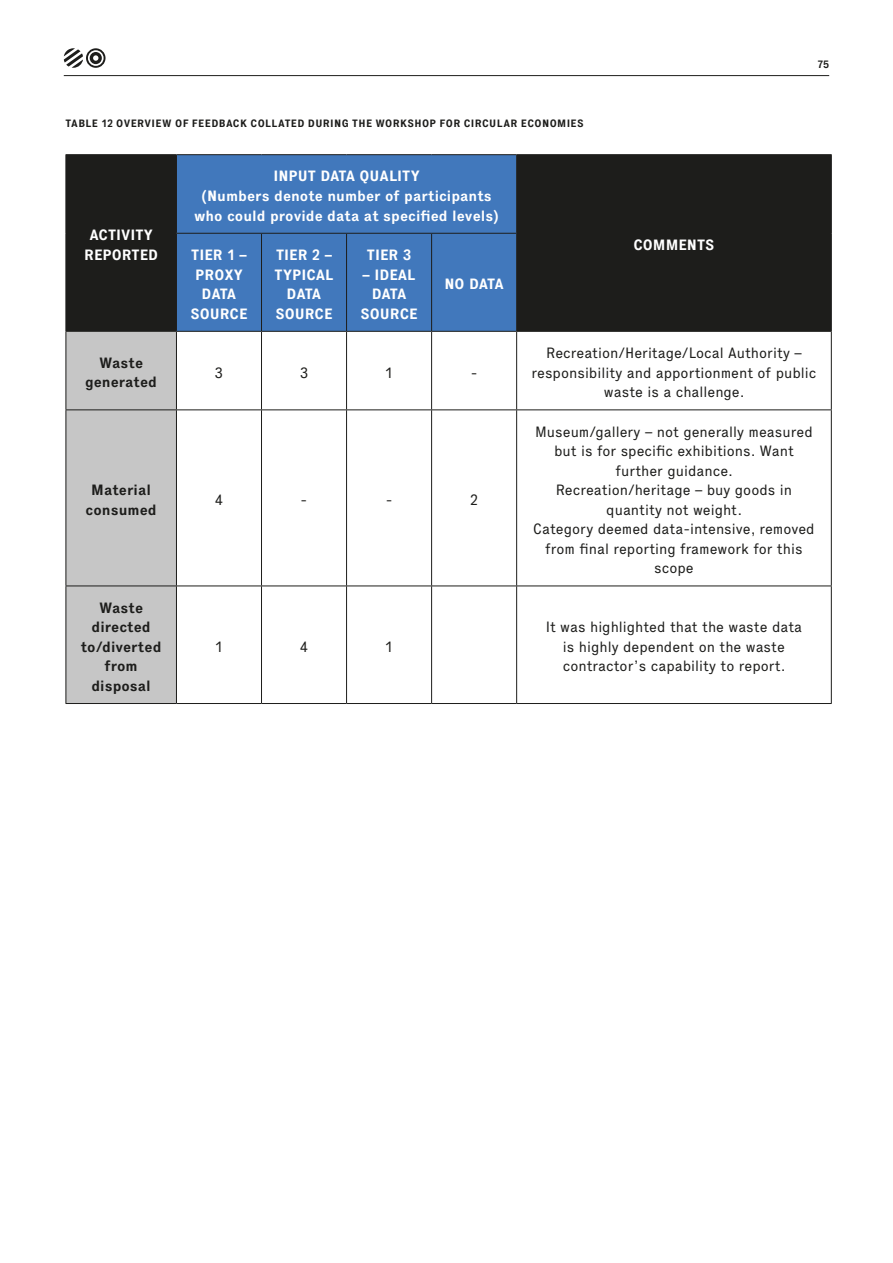
<style>
.page{position:relative;width:893px;height:1263px;background:#fff}
.page>*{position:absolute;margin:0;border:0;box-sizing:border-box;transform-origin:0 0}
.t1{font:14.7px/19.5px "Executive";color:#1d1d1b;text-align:center}
.t2{font:700 14.7px/19.5px "Executive";color:#fff;text-align:center}
.t3{font:700 14.7px/19.5px "Executive";color:#1d1d1b;text-align:center}
.t4{font:700 10.5px "Executive";letter-spacing:.035em;color:#1d1d1b}
</style>
<div class="page">
<hr style="left:64px;top:75px;width:765px;height:1px;background:#1d1d1b">
<svg style="left:64px;top:48px;width:42px;height:20px"></svg>
<div style="left:67px;top:155px;width:764px;height:176px;background:#1d1d1b"></div>
<div style="left:177px;top:155px;width:339px;height:176px;background:#4178bc"></div>
<div style="left:67px;top:332px;width:109px;height:371px;background:#c6c6c6"></div>
<hr style="left:66px;top:154px;width:110px;height:1px;background:#1d1d1b">
<hr style="left:66px;top:155px;width:1px;height:78px;background:#1d1d1b">
<hr style="left:66px;top:233px;width:1px;height:98px;background:#1d1d1b">
<hr style="left:176px;top:154px;width:85px;height:1px;background:#1d1d1b">
<hr style="left:176px;top:155px;width:1px;height:78px;background:#1d1d1b">
<hr style="left:261px;top:154px;width:86px;height:1px;background:#1d1d1b">
<hr style="left:347px;top:154px;width:85px;height:1px;background:#1d1d1b">
<hr style="left:432px;top:154px;width:85px;height:1px;background:#1d1d1b">
<hr style="left:517px;top:154px;width:315px;height:1px;background:#1d1d1b">
<hr style="left:516px;top:155px;width:1px;height:78px;background:#1d1d1b">
<hr style="left:831px;top:155px;width:1px;height:78px;background:#1d1d1b">
<hr style="left:831px;top:233px;width:1px;height:98px;background:#1d1d1b">
<hr style="left:176px;top:233px;width:85px;height:1px;background:#1d1d1b">
<hr style="left:176px;top:234px;width:1px;height:97px;background:#1d1d1b">
<hr style="left:261px;top:233px;width:86px;height:1px;background:#1d1d1b">
<hr style="left:261px;top:234px;width:1px;height:97px;background:#1d1d1b">
<hr style="left:347px;top:233px;width:85px;height:1px;background:#1d1d1b">
<hr style="left:346px;top:234px;width:1px;height:97px;background:#1d1d1b">
<hr style="left:432px;top:233px;width:85px;height:1px;background:#1d1d1b">
<hr style="left:431px;top:234px;width:1px;height:97px;background:#1d1d1b">
<hr style="left:516px;top:234px;width:1px;height:97px;background:#1d1d1b">
<hr style="left:66px;top:331px;width:110px;height:1px;background:#1d1d1b">
<hr style="left:66px;top:332px;width:1px;height:77px;background:#1d1d1b">
<hr style="left:176px;top:331px;width:85px;height:1px;background:#1d1d1b">
<hr style="left:176px;top:332px;width:1px;height:77px;background:#1d1d1b">
<hr style="left:261px;top:331px;width:86px;height:1px;background:#1d1d1b">
<hr style="left:261px;top:332px;width:1px;height:77px;background:#1d1d1b">
<hr style="left:347px;top:331px;width:85px;height:1px;background:#1d1d1b">
<hr style="left:346px;top:332px;width:1px;height:77px;background:#1d1d1b">
<hr style="left:432px;top:331px;width:85px;height:1px;background:#1d1d1b">
<hr style="left:431px;top:332px;width:1px;height:77px;background:#1d1d1b">
<hr style="left:517px;top:331px;width:315px;height:1px;background:#1d1d1b">
<hr style="left:516px;top:332px;width:1px;height:77px;background:#1d1d1b">
<hr style="left:831px;top:332px;width:1px;height:77px;background:#1d1d1b">
<hr style="left:66px;top:409px;width:110px;height:1px;background:#1d1d1b">
<hr style="left:66px;top:410px;width:1px;height:176px;background:#1d1d1b">
<hr style="left:176px;top:409px;width:85px;height:1px;background:#1d1d1b">
<hr style="left:176px;top:410px;width:1px;height:176px;background:#1d1d1b">
<hr style="left:261px;top:409px;width:86px;height:1px;background:#1d1d1b">
<hr style="left:261px;top:410px;width:1px;height:176px;background:#1d1d1b">
<hr style="left:347px;top:409px;width:85px;height:1px;background:#1d1d1b">
<hr style="left:346px;top:410px;width:1px;height:176px;background:#1d1d1b">
<hr style="left:432px;top:409px;width:85px;height:1px;background:#1d1d1b">
<hr style="left:431px;top:410px;width:1px;height:176px;background:#1d1d1b">
<hr style="left:517px;top:409px;width:315px;height:1px;background:#1d1d1b">
<hr style="left:516px;top:410px;width:1px;height:176px;background:#1d1d1b">
<hr style="left:831px;top:410px;width:1px;height:176px;background:#1d1d1b">
<hr style="left:66px;top:586px;width:110px;height:1px;background:#1d1d1b">
<hr style="left:66px;top:586px;width:1px;height:117px;background:#1d1d1b">
<hr style="left:176px;top:586px;width:85px;height:1px;background:#1d1d1b">
<hr style="left:176px;top:586px;width:1px;height:117px;background:#1d1d1b">
<hr style="left:261px;top:586px;width:86px;height:1px;background:#1d1d1b">
<hr style="left:261px;top:586px;width:1px;height:117px;background:#1d1d1b">
<hr style="left:347px;top:586px;width:85px;height:1px;background:#1d1d1b">
<hr style="left:346px;top:586px;width:1px;height:117px;background:#1d1d1b">
<hr style="left:432px;top:586px;width:85px;height:1px;background:#1d1d1b">
<hr style="left:431px;top:586px;width:1px;height:117px;background:#1d1d1b">
<hr style="left:517px;top:586px;width:315px;height:1px;background:#1d1d1b">
<hr style="left:516px;top:586px;width:1px;height:117px;background:#1d1d1b">
<hr style="left:831px;top:586px;width:1px;height:117px;background:#1d1d1b">
<hr style="left:66px;top:703px;width:110px;height:1px;background:#1d1d1b">
<hr style="left:176px;top:703px;width:85px;height:1px;background:#1d1d1b">
<hr style="left:261px;top:703px;width:86px;height:1px;background:#1d1d1b">
<hr style="left:347px;top:703px;width:85px;height:1px;background:#1d1d1b">
<hr style="left:432px;top:703px;width:85px;height:1px;background:#1d1d1b">
<hr style="left:517px;top:703px;width:315px;height:1px;background:#1d1d1b">
<p class="t4" style="left:66px;top:117px;width:520px">TABLE 12 OVERVIEW OF FEEDBACK COLLATED DURING THE WORKSHOP FOR CIRCULAR ECONOMIES</p>
<p class="t2" style="left:84px;top:225px;width:76px">ACTIVITY<br>REPORTED</p>
<p class="t2" style="left:194px;top:167px;width:306px">INPUT DATA QUALITY<br>(Numbers denote number of participants who could provide data at specified levels)</p>
<p class="t2" style="left:190px;top:245px;width:59px">TIER 1 –<br>PROXY<br>DATA<br>SOURCE</p>
<p class="t2" style="left:275px;top:245px;width:60px">TIER 2 –<br>TYPICAL<br>DATA<br>SOURCE</p>
<p class="t2" style="left:367px;top:245px;width:46px">TIER 3</p>
<p class="t2" style="left:360px;top:265px;width:59px">– IDEAL<br>DATA<br>SOURCE</p>
<p class="t2" style="left:444px;top:274px;width:61px">NO DATA</p>
<p class="t2" style="left:633px;top:235px;width:83px">COMMENTS</p>
<p class="t4" style="left:817px;top:58px;width:13px">75</p>
<p class="t3" style="left:85px;top:353px;width:74px">Waste generated</p>
<p class="t1" style="left:215px;top:363px;width:10px">3</p>
<p class="t1" style="left:300px;top:363px;width:10px">3</p>
<p class="t1" style="left:386px;top:363px;width:8px">1</p>
<p class="t1" style="left:471px;top:363px;width:8px">-</p>
<p class="t3" style="left:86px;top:480px;width:73px">Material consumed</p>
<p class="t1" style="left:215px;top:490px;width:10px">4</p>
<p class="t1" style="left:301px;top:490px;width:8px">-</p>
<p class="t1" style="left:386px;top:490px;width:8px">-</p>
<p class="t1" style="left:470px;top:490px;width:9px">2</p>
<p class="t3" style="left:81px;top:598px;width:82px">Waste directed to/diverted from disposal</p>
<p class="t1" style="left:216px;top:637px;width:8px">1</p>
<p class="t1" style="left:300px;top:637px;width:10px">4</p>
<p class="t1" style="left:386px;top:637px;width:8px">1</p>
<p class="t1" style="left:531px;top:343px;width:286px">Recreation/Heritage/Local Authority – responsibility and apportionment of public waste is a challenge.</p>
<p class="t1" style="left:533px;top:422px;width:283px">Museum/gallery – not generally measured but is for specific exhibitions. Want further guidance.<br>Recreation/heritage – buy goods in quantity not weight.<br>Category deemed data-intensive, removed from final reporting framework for this scope</p>
<p class="t1" style="left:546px;top:617px;width:258px">It was highlighted that the waste data is highly dependent on the waste contractor’s capability to report.</p>
</div>
